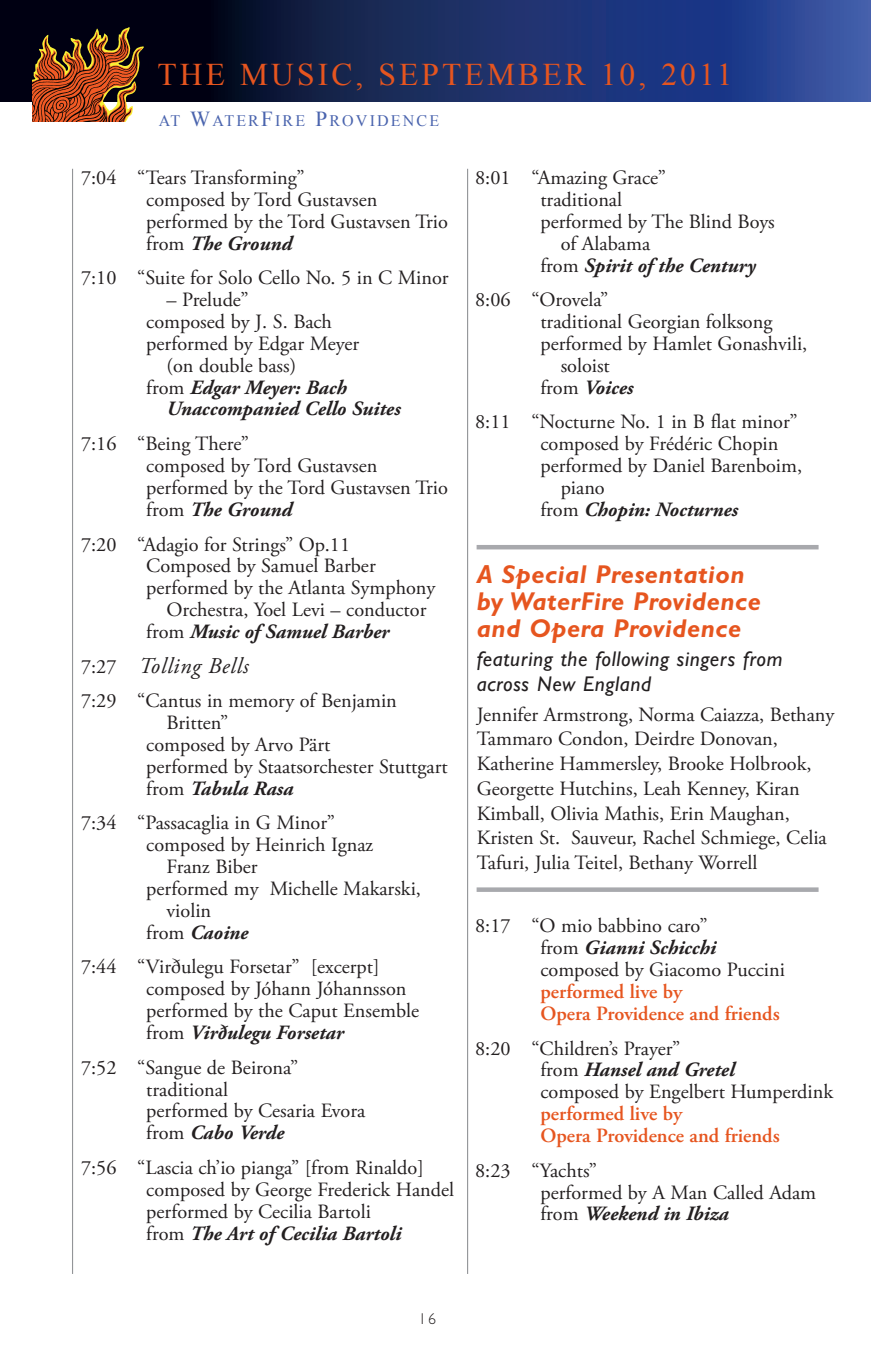
<style>
.page{position:relative;width:871px;height:1357px;background:#fff}
.page>*{position:absolute;margin:0;border:0;box-sizing:border-box;transform-origin:0 0}
.t1{font:31.5px "Times New Roman";letter-spacing:.1em;color:#e6551f}
.t2{font:italic 700 25.88px/27px "Gill Sans";letter-spacing:.02em;color:#e6551f}
.t3{font:italic 22.5px "Adobe Garamond Pro";letter-spacing:.03em;color:#231f20}
.t4{font:italic 21.38px/24.8px "Gill Sans";letter-spacing:.03em;color:#231f20}
.t5{font:20.25px/21.8px "Adobe Garamond Pro";color:#231f20}
.t6{font:italic 700 20.25px "Adobe Garamond Pro";color:#231f20}
.t7{font:600 20.25px/21.8px "Adobe Garamond Pro";color:#e6551f}
.t8{font:15.97px "Times New Roman";letter-spacing:.135em;color:#4a64ae}
.t9{font:300 15.75px "Gill Sans";color:#231f20}
.s1{font-size:21.38px}
.s2{font-weight:700;font-style:italic}
.s3{font-weight:400;font-style:normal}
.s4{font-style:normal;font-size:20.25px}
</style>
<div class="page">
<hr style="left:467px;top:169px;width:1px;height:1105px;background:#939598">
<hr style="left:72px;top:169px;width:1px;height:1105px;background:#939598">
<svg style="left:0;top:0;width:871px;height:101px;background:#18295e"></svg>
<svg style="left:32px;top:27px;width:112px;height:95px;background:#824422"></svg>
<hr style="left:476px;top:545px;width:342px;height:4px;background:#a8a9ad">
<div style="left:476px;top:887px;width:342px;height:5px;background:#a8a9ad"></div>
<h1 class="t1" style="left:158px;top:53px;width:158px">THE MUSIC</h1>
<h1 class="t1" style="left:356px;top:53px;width:66px">, SEPTE</h1>
<h1 class="t1" style="left:487px;top:53px;width:247px">MBER 10, 2011</h1>
<p class="t8" style="left:159px;top:110px;width:282px">AT <span class="s1">W</span>ATER<span class="s1">F</span>IRE <span class="s1">P</span>ROVIDENCE</p>
<p class="t5" style="left:146px;top:167px;width:303px;text-indent:-65px">7:04 “Tears Transforming”<br>composed by Tord Gustavsen performed by the Tord Gustavsen Trio from <span class="s2">The Ground</span></p>
<p class="t5" style="left:81px;top:268px;width:369px">7:10 “Suite for Solo Cello No. 5 in C Minor</p>
<p class="t5" style="left:166px;top:290px;width:84px">– Prelude”</p>
<p class="t5" style="left:146px;top:311px;width:187px">composed by J. S. Bach</p>
<p class="t5" style="left:146px;top:333px;width:214px">performed by Edgar Meyer</p>
<p class="t5" style="left:166px;top:355px;width:131px">(on double bass)</p>
<p class="t6" style="left:146px;top:375px;width:202px"><span class="s3">from</span> Edgar Meyer: Bach</p>
<p class="t6" style="left:166px;top:397px;width:236px">Unaccompanied Cello Suites</p>
<p class="t5" style="left:146px;top:434px;width:303px;text-indent:-65px">7:16 “Being There”<br>composed by Tord Gustavsen performed by the Tord Gustavsen Trio from <span class="s2">The Ground</span></p>
<p class="t5" style="left:81px;top:534px;width:271px">7:20 “Adagio for Strings” Op.11</p>
<p class="t5" style="left:146px;top:556px;width:231px">Composed by Samuel Barber</p>
<p class="t5" style="left:146px;top:577px;width:291px">performed by the Atlanta Symphony</p>
<p class="t5" style="left:166px;top:599px;width:261px">Orchestra, Yoel Levi – conductor</p>
<p class="t6" style="left:146px;top:620px;width:244px"><span class="s3">from</span> Music of Samuel Barber</p>
<p class="t3" style="left:81px;top:652px;width:169px"><span class="s4">7:27</span> Tolling Bells</p>
<p class="t5" style="left:81px;top:691px;width:317px">7:29 “Cantus in memory of Benjamin</p>
<p class="t5" style="left:166px;top:712px;width:63px">Britten”</p>
<p class="t5" style="left:146px;top:734px;width:186px">composed by Arvo Pärt</p>
<p class="t5" style="left:146px;top:756px;width:303px">performed by Staatsorchester Stuttgart</p>
<p class="t6" style="left:146px;top:776px;width:149px"><span class="s3">from</span> Tabula Rasa</p>
<p class="t5" style="left:81px;top:813px;width:255px">7:34 “Passacaglia in G Minor”</p>
<p class="t5" style="left:146px;top:835px;width:228px">composed by Heinrich Ignaz</p>
<p class="t5" style="left:166px;top:856px;width:92px">Franz Biber</p>
<p class="t5" style="left:146px;top:878px;width:276px">performed my Michelle Makarski,</p>
<p class="t5" style="left:166px;top:900px;width:46px">violin</p>
<p class="t6" style="left:146px;top:920px;width:104px"><span class="s3">from</span> Caoine</p>
<p class="t5" style="left:146px;top:957px;width:274px;text-indent:-65px">7:44 “Virðulegu Forsetar” [excerpt] composed by Jóhann Jóhannsson performed by the Caput Ensemble from <span class="s2">Virðulegu Forsetar</span></p>
<p class="t5" style="left:146px;top:1057px;width:220px;text-indent:-65px">7:52 “Sangue de Beirona” traditional<br>performed by Cesaria Evora from <span class="s2">Cabo Verde</span></p>
<p class="t5" style="left:146px;top:1157px;width:309px;text-indent:-65px">7:56 “Lascia ch’io pianga” [from Rinaldo] composed by George Frederick Handel performed by Cecilia Bartoli<br>from <span class="s2">The Art of Cecilia Bartoli</span></p>
<p class="t5" style="left:475px;top:168px;width:192px">8:01 “Amazing Grace”</p>
<p class="t5" style="left:540px;top:189px;width:83px">traditional</p>
<p class="t5" style="left:540px;top:211px;width:236px">performed by The Blind Boys</p>
<p class="t5" style="left:561px;top:233px;width:91px">of Alabama</p>
<p class="t6" style="left:540px;top:253px;width:217px"><span class="s3">from</span> Spirit of the Century</p>
<p class="t5" style="left:475px;top:290px;width:135px">8:06 “Orovela”</p>
<p class="t5" style="left:540px;top:312px;width:234px">traditional Georgian folksong</p>
<p class="t5" style="left:540px;top:333px;width:268px">performed by Hamlet Gonashvili,</p>
<p class="t5" style="left:561px;top:355px;width:51px">soloist</p>
<p class="t6" style="left:540px;top:376px;width:95px"><span class="s3">from</span> Voices</p>
<p class="t5" style="left:475px;top:412px;width:324px">8:11 “Nocturne No. 1 in B flat minor”</p>
<p class="t5" style="left:540px;top:434px;width:239px">composed by Frédéric Chopin</p>
<p class="t5" style="left:540px;top:455px;width:263px">performed by Daniel Barenboim,</p>
<p class="t5" style="left:561px;top:477px;width:46px">piano</p>
<p class="t6" style="left:540px;top:498px;width:199px"><span class="s3">from</span> Chopin: Nocturnes</p>
<p class="t2" style="left:477px;top:561px;width:286px">A Special Presentation by WaterFire Providence and Opera Providence</p>
<p class="t4" style="left:477px;top:646px;width:307px">featuring the following singers from across New England</p>
<p class="t5" style="left:477px;top:702px;width:359px;line-height:24.8px">Jennifer Armstrong, Norma Caiazza, Bethany Tammaro Condon, Deirdre Donovan, Katherine Hammersley, Brooke Holbrook, Georgette Hutchins, Leah Kenney, Kiran Kimball, Olivia Mathis, Erin Maughan, Kristen St. Sauveur, Rachel Schmiege, Celia Tafuri, Julia Teitel, Bethany Worrell</p>
<p class="t5" style="left:540px;top:916px;width:246px;text-indent:-65px">8:17 “O mio babbino caro”<br>from <span class="s2">Gianni Schicchi </span>composed by Giacomo Puccini</p>
<p class="t7" style="left:540px;top:981px;width:241px">performed live by<br>Opera Providence and friends</p>
<p class="t5" style="left:540px;top:1038px;width:294px;text-indent:-65px">8:20 “Children’s Prayer”<br>from <span class="s2">Hansel and Gretel<br></span>composed by Engelbert Humperdink</p>
<p class="t7" style="left:540px;top:1103px;width:241px">performed live by<br>Opera Providence and friends</p>
<p class="t5" style="left:540px;top:1160px;width:277px;text-indent:-65px">8:23 “Yachts”<br>performed by A Man Called Adam from <span class="s2">Weekend in Ibiza</span></p>
<p class="t9" style="left:419px;top:1310px;width:19px">16</p>
</div>
